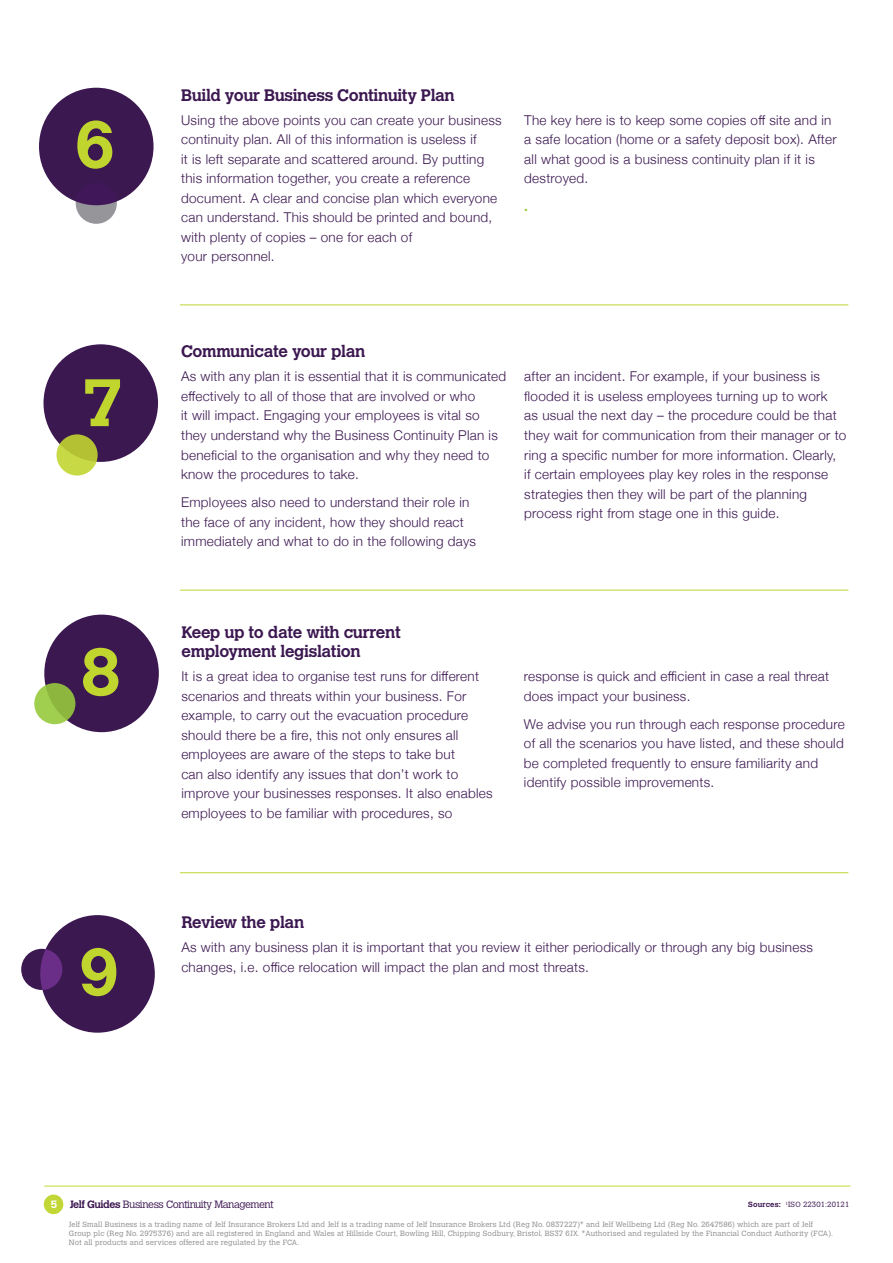
<style>
.page{position:relative;width:893px;height:1263px;background:#fff}
.page>*{position:absolute;margin:0;border:0;box-sizing:border-box;transform-origin:0 0}
.numbers{font:700 66px "Calvert";color:#c1d52f}
.Subtitles{font:700 16.5px/19.8px "Calvert";letter-spacing:-.02em;color:#3c1851}
.body_text_2{font:300 13.5px/19.5px "Helvetica Neue";letter-spacing:.02em;color:#3c1851}
.body_text_2-2{font:700 13.5px "Helvetica Neue";color:#96c93c}
.t1{font:300 10.5px "Calvert";letter-spacing:-.04em;color:#3c1851}
.t2{font:300 7.5px/9px "Calvert";letter-spacing:.02em;color:#8b8a8e}
.t3{font:300 7.5px "Calvert";letter-spacing:.02em;color:#3c1851}
.s1{font-weight:700;color:#fff}
.s2{font-weight:700}
</style>
<div class="page">
<div style="left:44px;top:1194px;width:19px;height:20px;background:#c1d52f;border-radius:50%"></div>
<hr style="left:44px;top:1186px;width:806px;height:1px;background:#c1d52f">
<div style="left:44px;top:615px;width:115px;height:117px;background:#3c1851;border-radius:50%"></div>
<svg style="left:34px;top:683px;width:41px;height:41px"></svg>
<hr style="left:180px;top:305px;width:668px;height:1px;background:#c1d52f">
<div style="left:40px;top:915px;width:115px;height:118px;background:#3c1851;border-radius:50%"></div>
<svg style="left:21px;top:949px;width:41px;height:41px"></svg>
<hr style="left:180px;top:872px;width:668px;height:1px;background:#c1d52f">
<hr style="left:180px;top:590px;width:668px;height:1px;background:#c1d52f">
<div style="left:44px;top:344px;width:114px;height:118px;background:#3c1851;border-radius:50%"></div>
<svg style="left:57px;top:434px;width:41px;height:41px"></svg>
<div style="left:39px;top:88px;width:115px;height:117px;background:#3c1851;border-radius:50%"></div>
<svg style="left:76px;top:183px;width:41px;height:41px"></svg>
<p class="numbers" style="left:74px;top:103px;width:42px">6</p>
<p class="numbers" style="left:82px;top:361px;width:42px">7</p>
<p class="numbers" style="left:80px;top:630px;width:42px">8</p>
<p class="numbers" style="left:79px;top:930px;width:42px">9</p>
<p class="Subtitles" style="left:181px;top:85px;width:275px">Build your Business Continuity Plan</p>
<p class="body_text_2" style="left:181px;top:110px;width:322px">Using the above points you can create your business continuity plan. All of this information is useless if<br>it is left separate and scattered around. By putting this information together, you create a reference document. A clear and concise plan which everyone can understand. This should be printed and bound, with plenty of copies – one for each of<br>your personnel.</p>
<p class="body_text_2" style="left:524px;top:110px;width:314px">The key here is to keep some copies off site and in a safe location (home or a safety deposit box). After all what good is a business continuity plan if it is destroyed.</p>
<p class="body_text_2-2" style="left:524px;top:196px;width:5px">.</p>
<p class="Subtitles" style="left:181px;top:341px;width:186px">Communicate your plan</p>
<p class="body_text_2" style="left:181px;top:366px;width:327px">As with any plan it is essential that it is communicated effectively to all of those that are involved or who<br>it will impact. Engaging your employees is vital so they understand why the Business Continuity Plan is beneficial to the organisation and why they need to know the procedures to take.</p>
<p class="body_text_2" style="left:181px;top:492px;width:296px">Employees also need to understand their role in the face of any incident, how they should react immediately and what to do in the following days</p>
<p class="body_text_2" style="left:524px;top:366px;width:324px">after an incident. For example, if your business is flooded it is useless employees turning up to work<br>as usual the next day – the procedure could be that they wait for communication from their manager or to ring a specific number for more information. Clearly,<br>if certain employees play key roles in the response strategies then they will be part of the planning process right from stage one in this guide.</p>
<p class="Subtitles" style="left:181px;top:621px;width:221px">Keep up to date with current employment legislation</p>
<p class="body_text_2" style="left:181px;top:666px;width:313px">It is a great idea to organise test runs for different scenarios and threats within your business. For example, to carry out the evacuation procedure should there be a fire, this not only ensures all employees are aware of the steps to take but<br>can also identify any issues that don’t work to improve your businesses responses. It also enables employees to be familiar with procedures, so</p>
<p class="body_text_2" style="left:524px;top:666px;width:307px">response is quick and efficient in case a real threat does impact your business.</p>
<p class="body_text_2" style="left:524px;top:713px;width:322px">We advise you run through each response procedure of all the scenarios you have listed, and these should be completed frequently to ensure familiarity and identify possible improvements.</p>
<p class="Subtitles" style="left:181px;top:912px;width:124px">Review the plan</p>
<p class="body_text_2" style="left:181px;top:937px;width:633px">As with any business plan it is important that you review it either periodically or through any big business changes, i.e. office relocation will impact the plan and most threats.</p>
<p class="t1" style="left:51px;top:1198px;width:225px"><span class="s1">5</span> <span class="s2">Jelf Guides</span> Business Continuity Management</p>
<p class="t3" style="left:748px;top:1200px;width:103px"><span class="s2">Sources:</span> <sup>1</sup>ISO 22301:20121</p>
<p class="t2" style="left:69px;top:1220px;width:766px">Jelf Small Business is a trading name of Jelf Insurance Brokers Ltd and Jelf is a trading name of Jelf Insurance Brokers Ltd (Reg No. 0837227)* and Jelf Wellbeing Ltd (Reg No. 2647586) which are part of Jelf<br>Group plc (Reg No. 2975376) and are all registered in England and Wales at Hillside Court, Bowling Hill, Chipping Sodbury, Bristol, BS37 6JX. *Authorised and regulated by the Financial Conduct Authority (FCA).<br>Not all products and services offered are regulated by the FCA.</p>
</div>
